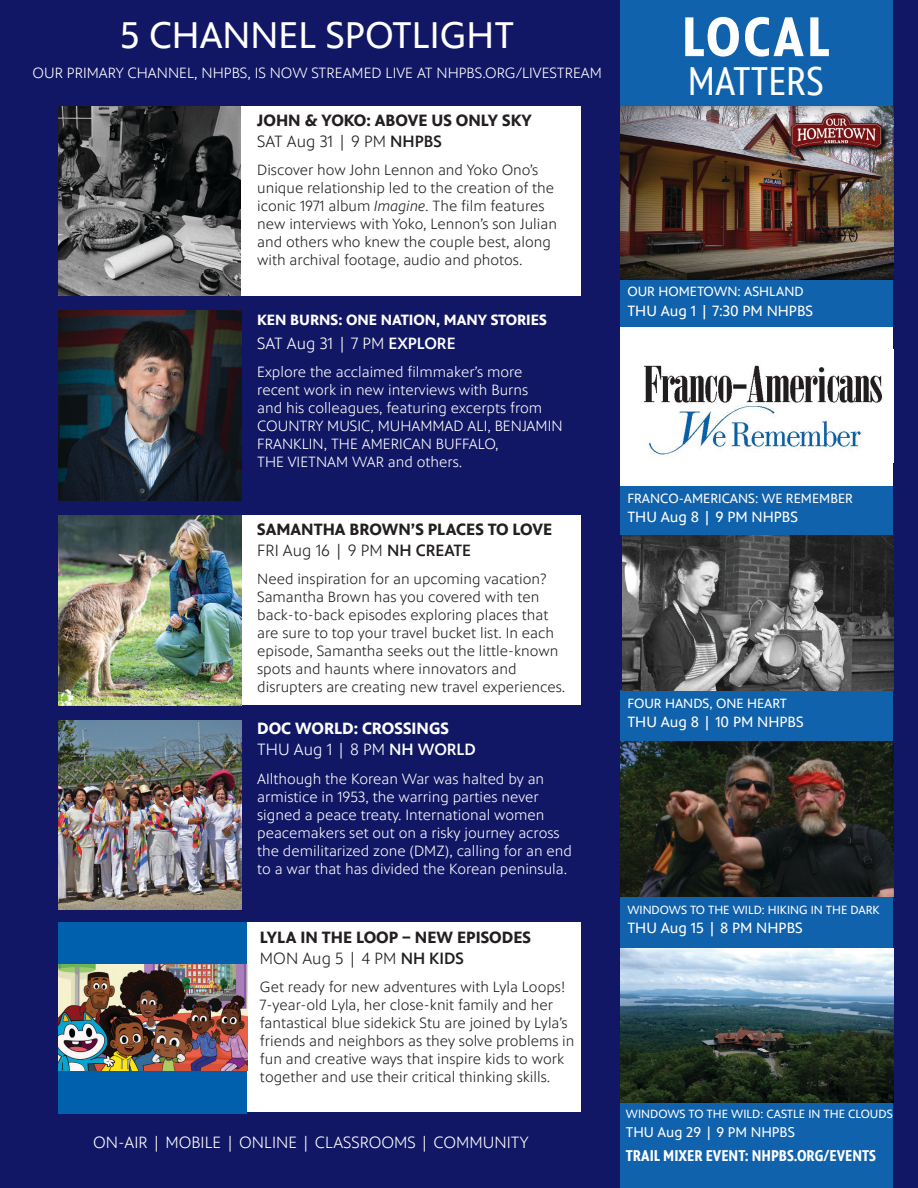
<style>
.page{position:relative;width:918px;height:1188px;background:#fff}
.page>*{position:absolute;margin:0;border:0;box-sizing:border-box;transform-origin:0 0}
.t1{font:700 57px "PBS Sans Condensed";letter-spacing:.05em;color:#fff}
.t2{font:40.5px "PBS Sans Condensed";color:#fff}
.t3{font:37.5px "PBS Sans";color:#fff}
.t4{font:300 16.5px "PBS Sans";color:#fff}
.t5{font:700 16.5px "PBS Sans";color:#231f20}
.t6{font:300 16.5px "PBS Sans";color:#231f20}
.t7{font:700 16.5px "PBS Sans";color:#fff}
.t8{font:700 15.75px "PBS Sans Condensed";color:#fff}
.t9{font:300 15px/18px "PBS Sans";color:#231f20}
.t10{font:300 15px/18px "PBS Sans";color:#fff}
.t11{font:15px "PBS Sans";color:#fff}
.t12{font:700 15px "PBS Sans";color:#fff}
.t13{font:14.25px "PBS Sans";color:#fff}
.t14{font:13.5px "PBS Sans";color:#fff}
.t15{font:12px "PBS Sans";color:#fff}
.s1{font-weight:500}
.s2{font-style:italic}
</style>
<div class="page">
<div style="left:0;top:85px;width:918px;height:1063px;background:#111764"></div>
<div style="left:0;top:0;width:918px;height:86px;background:#111764"></div>
<div style="left:0;top:1114px;width:918px;height:74px;background:#111764"></div>
<div style="left:621px;top:0;width:272px;height:1188px;background:#1162ac"></div>
<div style="left:621px;top:327px;width:272px;height:158px;background:#fff"></div>
<img style="left:644px;top:365px;width:239px;height:91px">
<img style="left:623px;top:535px;width:270px;height:155px">
<img style="left:621px;top:742px;width:272px;height:154px">
<img style="left:621px;top:948px;width:272px;height:155px">
<img style="left:621px;top:106px;width:272px;height:174px">
<div style="left:58px;top:106px;width:523px;height:190px;background:#fff"></div>
<img style="left:58px;top:106px;width:182px;height:190px">
<img style="left:58px;top:311px;width:183px;height:190px">
<img style="left:58px;top:721px;width:183px;height:188px">
<div style="left:58px;top:515px;width:523px;height:190px;background:#fff"></div>
<img style="left:58px;top:515px;width:183px;height:190px">
<div style="left:58px;top:922px;width:523px;height:190px;background:#fff"></div>
<div style="left:58px;top:922px;width:189px;height:192px;background:#0160ae"></div>
<img style="left:58px;top:965px;width:189px;height:106px">
<p class="t3" style="left:120px;top:15px;width:395px">5 CHANNEL SPOTLIGHT</p>
<p class="t10" style="left:33px;top:64px;width:571px">OUR PRIMARY CHANNEL, NHPBS, IS NOW STREAMED LIVE AT NHPBS.ORG/LIVESTREAM</p>
<p class="t5" style="left:257px;top:111px;width:276px">JOHN &amp; YOKO: ABOVE US ONLY SKY</p>
<p class="t6" style="left:257px;top:132px;width:186px">SAT Aug 31 | 9 PM <span class="s1">NHPBS</span></p>
<p class="t9" style="left:257px;top:161px;width:301px">Discover how John Lennon and Yoko Ono’s unique relationship led to the creation of the iconic 1971 album <span class="s2">Imagine</span>. The film features new interviews with Yoko, Lennon’s son Julian and others who knew the couple best, along with archival footage, audio and photos.</p>
<p class="t12" style="left:257px;top:311px;width:291px">KEN BURNS: ONE NATION, MANY STORIES</p>
<p class="t4" style="left:257px;top:334px;width:200px">SAT Aug 31 | 7 PM <span class="s1">EXPLORE</span></p>
<p class="t10" style="left:257px;top:363px;width:307px">Explore the acclaimed filmmaker’s more recent work in new interviews with Burns<br>and his colleagues, featuring excerpts from COUNTRY MUSIC, MUHAMMAD ALI, BENJAMIN FRANKLIN, THE AMERICAN BUFFALO,<br>THE VIETNAM WAR and others.</p>
<p class="t5" style="left:257px;top:520px;width:297px">SAMANTHA BROWN’S PLACES TO LOVE</p>
<p class="t6" style="left:257px;top:541px;width:216px">FRI Aug 16 | 9 PM <span class="s1">NH CREATE</span></p>
<p class="t9" style="left:257px;top:570px;width:291px">Need inspiration for an upcoming vacation?</p>
<p class="t9" style="left:257px;top:588px;width:303px">Samantha Brown has you covered with ten back-to-back episodes exploring places that are sure to top your travel bucket list. In each episode, Samantha seeks out the little-known spots and haunts where innovators and</p>
<p class="t9" style="left:257px;top:678px;width:310px">disrupters are creating new travel experiences.</p>
<p class="t7" style="left:257px;top:719px;width:193px">DOC WORLD: CROSSINGS</p>
<p class="t4" style="left:257px;top:741px;width:220px">THU Aug 1 | 8 PM <span class="s1">NH WORLD</span></p>
<p class="t10" style="left:257px;top:770px;width:316px">AIlthough the Korean War was halted by an armistice in 1953, the warring parties never signed a peace treaty. International women peacemakers set out on a risky journey across the demilitarized zone (DMZ), calling for an end to a war that has divided the Korean peninsula.</p>
<p class="t5" style="left:260px;top:928px;width:273px">LYLA IN THE LOOP – NEW EPISODES</p>
<p class="t6" style="left:260px;top:949px;width:205px">MON Aug 5 | 4 PM <span class="s1">NH KIDS</span></p>
<p class="t9" style="left:260px;top:978px;width:307px">Get ready for new adventures with Lyla Loops!</p>
<p class="t9" style="left:260px;top:996px;width:316px">7-year-old Lyla, her close-knit family and her fantastical blue sidekick Stu are joined by Lyla’s friends and neighbors as they solve problems in fun and creative ways that inspire kids to work together and use their critical thinking skills.</p>
<p class="t4" style="left:93px;top:1134px;width:437px">ON-AIR | MOBILE | ONLINE | CLASSROOMS | COMMUNITY</p>
<p class="t1" style="left:682px;top:5px;width:150px">LOCAL</p>
<p class="t2" style="left:688px;top:59px;width:137px">MATTERS</p>
<p class="t14" style="left:627px;top:284px;width:178px">OUR HOMETOWN: ASHLAND</p>
<p class="t11" style="left:627px;top:302px;width:187px">THU Aug 1 | 7:30 PM NHPBS</p>
<p class="t14" style="left:627px;top:491px;width:227px">FRANCO-AMERICANS: WE REMEMBER</p>
<p class="t11" style="left:627px;top:509px;width:172px">THU Aug 8 | 9 PM NHPBS</p>
<p class="t14" style="left:627px;top:696px;width:161px">FOUR HANDS, ONE HEART</p>
<p class="t11" style="left:627px;top:714px;width:178px">THU Aug 8 | 10 PM NHPBS</p>
<p class="t15" style="left:627px;top:903px;width:254px">WINDOWS TO THE WILD: HIKING IN THE DARK</p>
<p class="t11" style="left:627px;top:920px;width:177px">THU Aug 15 | 8 PM NHPBS</p>
<p class="t15" style="left:626px;top:1107px;width:268px">WINDOWS TO THE WILD: CASTLE IN THE CLOUDS</p>
<p class="t13" style="left:626px;top:1124px;width:171px">THU Aug 29 | 9 PM NHPBS</p>
<p class="t8" style="left:626px;top:1147px;width:252px">TRAIL MIXER EVENT: NHPBS.ORG/EVENTS</p>
</div>
